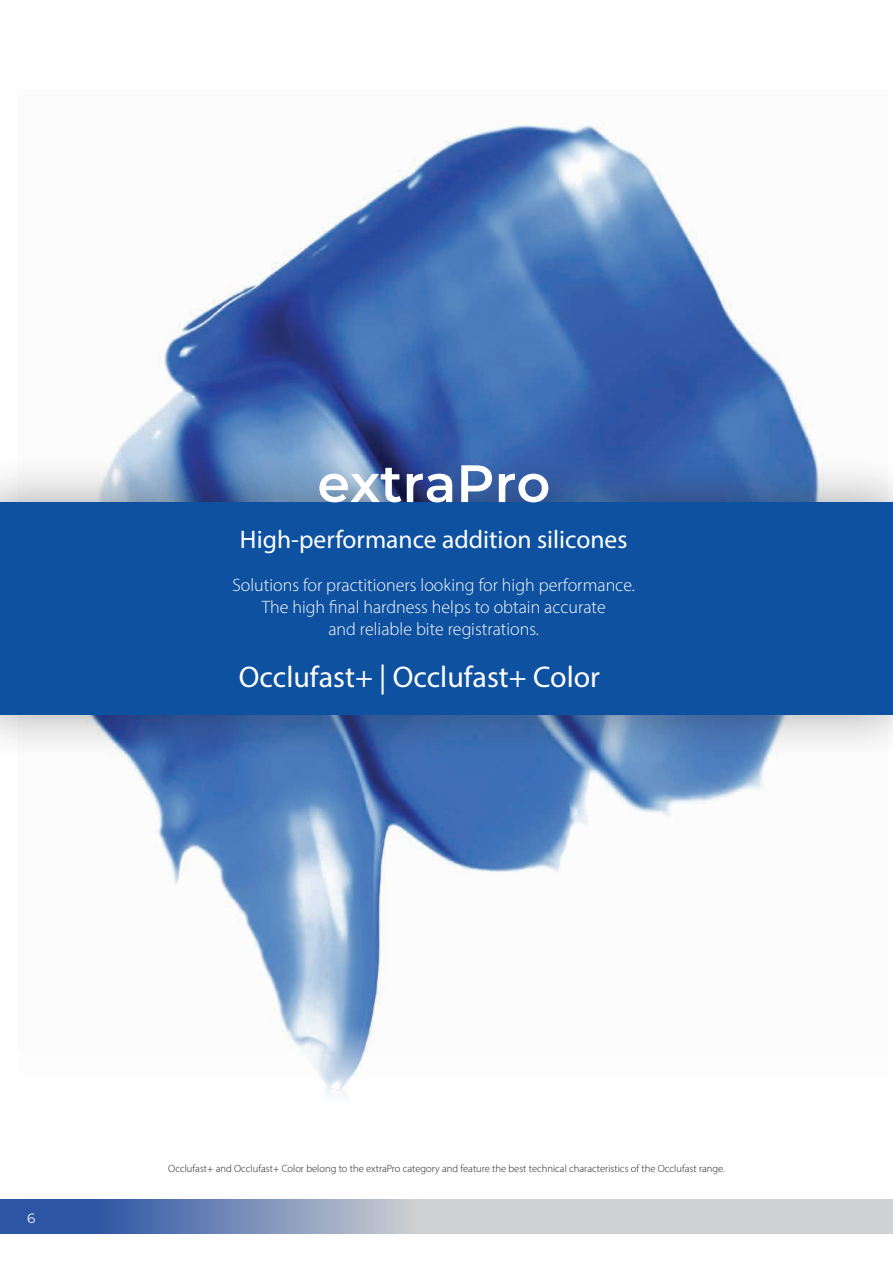
<style>
.page{position:relative;width:893px;height:1263px;background:#fff}
.page>*{position:absolute;margin:0;border:0;box-sizing:border-box;transform-origin:0 0}
.t1{font:100 52.5px "Montserrat";color:#fff}
.t2{font:30px "Myriad Pro";color:#fff}
.t3{font:25.5px "Myriad Pro";color:#fff}
.t4{font:300 18px/21.6px "Myriad Pro";color:#fff;text-align:center}
.t5{font:100 13.5px "Montserrat";color:#fff}
.t6{font:300 10.5px "Myriad Pro";color:#231f20}
</style>
<div class="page">
<img style="left:18px;top:123px;width:870px;height:1111px">
<div style="left:0;top:454px;width:893px;height:308px;background:#231f20;opacity:.4"></div>
<div style="left:0;top:502px;width:893px;height:212px;background:#0e51a0"></div>
<p class="t1" style="left:317px;top:448px;width:234px">extraPro</p>
<p class="t3" style="left:240px;top:524px;width:389px">High-performance addition silicones</p>
<p class="t4" style="left:232px;top:574px;width:404px">Solutions for practitioners looking for high performance.</p>
<p class="t4" style="left:262px;top:596px;width:345px">The high final hardness helps to obtain accurate and reliable bite registrations.</p>
<p class="t2" style="left:239px;top:658px;width:363px">Occlufast+ | Occlufast+ Color</p>
<p class="t5" style="left:27px;top:1209px;width:10px">6</p>
<p class="t6" style="left:168px;top:1162px;width:558px">Occlufast+ and Occlufast+ Color belong to the extraPro category and feature the best technical characteristics of the Occlufast range.</p>
</div>
